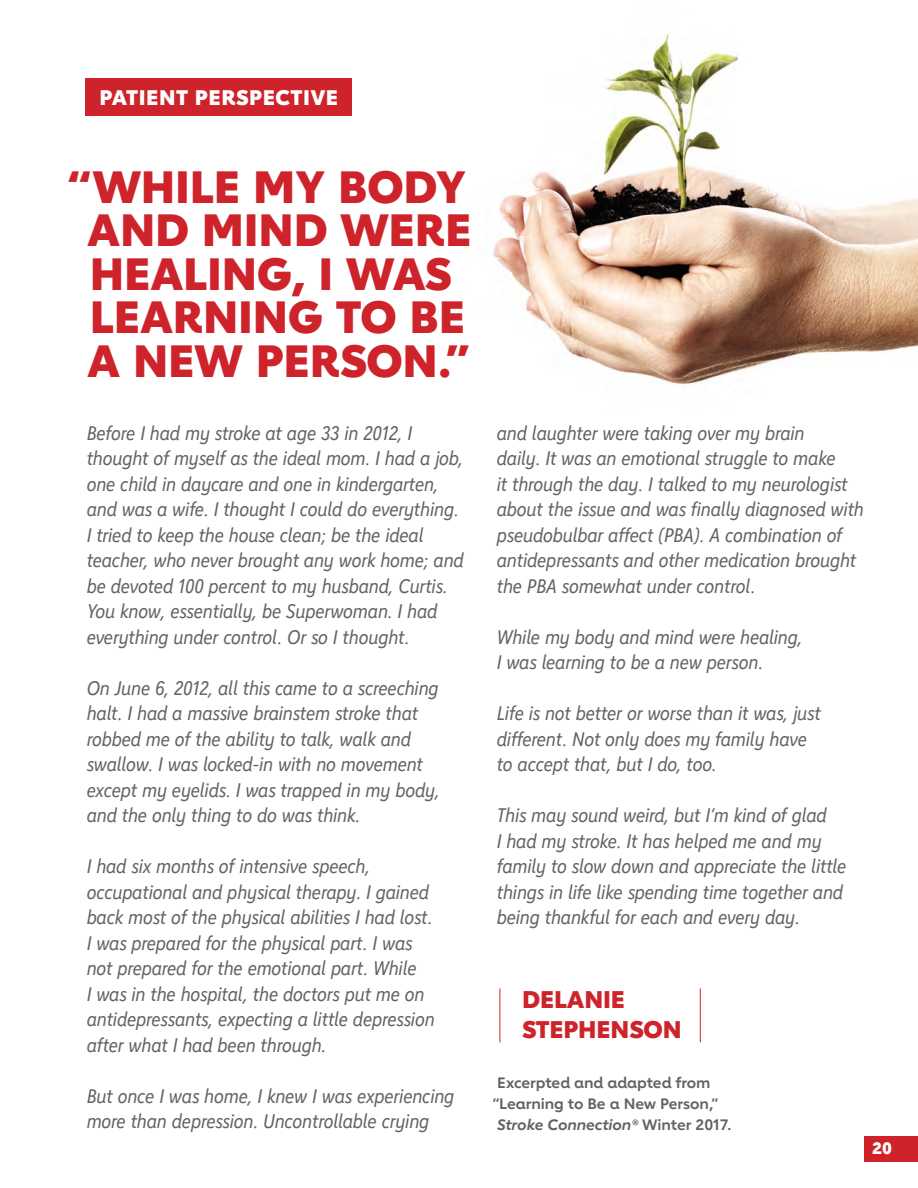
<style>
.page{position:relative;width:918px;height:1188px;background:#fff}
.page>*{position:absolute;margin:0;border:0;box-sizing:border-box;transform-origin:0 0}
.QUOTE{font:800 45px/43.5px "Lub Dub";letter-spacing:-.005em;color:#ce232a;text-align:center}
.Callout{font:800 24px "Lub Dub";letter-spacing:-.005em;color:#ce232a}
.Tabs{font:800 21px "Lub Dub";letter-spacing:.025em;color:#fff}
.Patient_Testimonials{font:italic 19.5px/25.5px "Lub Dub Condensed";letter-spacing:-.005em;color:#636366}
.t1{font:800 16.5px "Lub Dub";color:#fff}
.Patient_Testimonials-2{font:700 15px/21px "Lub Dub";letter-spacing:-.005em;color:#636366;text-align:center}
.Patient_Testimonials-3{font:italic 700 15px "Lub Dub";letter-spacing:-.005em;color:#636366}
.s1{font-style:normal}
</style>
<div class="page">
<img style="left:493px;top:33px;width:425px;height:352px">
<div style="left:864px;top:1136px;width:54px;height:26px;background:#ce232a"></div>
<div style="left:85px;top:79px;width:267px;height:37px;background:#ce232a"></div>
<hr style="left:500px;top:988px;width:1px;height:54px;background:#ce232a">
<hr style="left:700px;top:988px;width:1px;height:54px;background:#ce232a">
<h3 class="Tabs" style="left:100px;top:85px;width:240px">PATIENT PERSPECTIVE</h3>
<p class="QUOTE" style="left:67px;top:164px;width:406px">“WHILE MY BODY<br>AND MIND WERE<br>HEALING, I WAS<br>LEARNING TO BE<br>A NEW PERSON.”</p>
<p class="Patient_Testimonials" style="left:87px;top:420px;width:379px">Before I had my stroke at age 33 in 2012, I thought of myself as the ideal mom. I had a job, one child in daycare and one in kindergarten, and was a wife. I thought I could do everything.<br>I tried to keep the house clean; be the ideal teacher, who never brought any work home; and be devoted 100 percent to my husband, Curtis.<br>You know, essentially, be Superwoman. I had everything under control. Or so I thought.</p>
<p class="Patient_Testimonials" style="left:87px;top:675px;width:355px">On June 6, 2012, all this came to a screeching halt. I had a massive brainstem stroke that robbed me of the ability to talk, walk and swallow. I was locked-in with no movement except my eyelids. I was trapped in my body, and the only thing to do was think.</p>
<p class="Patient_Testimonials" style="left:87px;top:853px;width:347px">I had six months of intensive speech, occupational and physical therapy. I gained back most of the physical abilities I had lost.</p>
<p class="Patient_Testimonials" style="left:87px;top:930px;width:349px">I was prepared for the physical part. I was not prepared for the emotional part. While<br>I was in the hospital, the doctors put me on antidepressants, expecting a little depression after what I had been through.</p>
<p class="Patient_Testimonials" style="left:87px;top:1083px;width:369px">But once I was home, I knew I was experiencing more than depression. Uncontrollable crying</p>
<p class="Patient_Testimonials" style="left:497px;top:420px;width:369px">and laughter were taking over my brain<br>daily. It was an emotional struggle to make<br>it through the day. I talked to my neurologist about the issue and was finally diagnosed with pseudobulbar affect (PBA). A combination of antidepressants and other medication brought the PBA somewhat under control.</p>
<p class="Patient_Testimonials" style="left:497px;top:624px;width:307px">While my body and mind were healing,<br>I was learning to be a new person.</p>
<p class="Patient_Testimonials" style="left:497px;top:700px;width:325px">Life is not better or worse than it was, just different. Not only does my family have to accept that, but I do, too.</p>
<p class="Patient_Testimonials" style="left:497px;top:802px;width:351px">This may sound weird, but I’m kind of glad<br>I had my stroke. It has helped me and my family to slow down and appreciate the little things in life like spending time together and being thankful for each and every day.</p>
<p class="Callout" style="left:522px;top:985px;width:105px">DELANIE</p>
<p class="Callout" style="left:522px;top:1015px;width:161px">STEPHENSON</p>
<p class="Patient_Testimonials-2" style="left:492px;top:1072px;width:228px">Excerpted and adapted from “Learning to Be a New Person,”</p>
<p class="Patient_Testimonials-3" style="left:497px;top:1116px;width:236px">Stroke Connection® <span class="s1">Winter 2017.</span></p>
<p class="t1" style="left:872px;top:1138px;width:21px">20</p>
</div>
